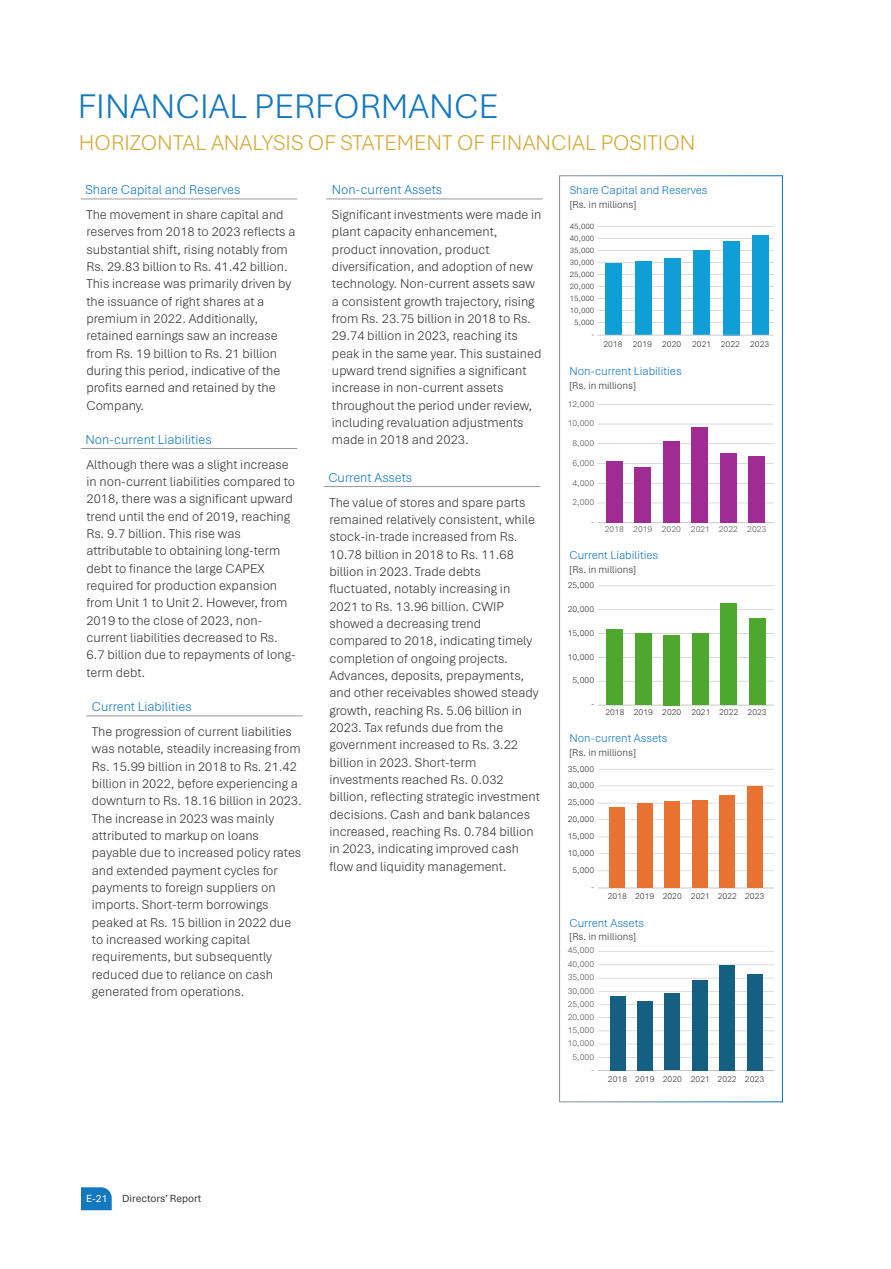
<style>
.page{position:relative;width:891px;height:1269px;background:#fff}
.page>*{position:absolute;margin:0;border:0;box-sizing:border-box;transform-origin:0 0}
.t1{font:300 36px "Aptos";color:#1378bd}
.t2{font:300 22.5px "Aptos";color:#d2ac3b}
.t3{font:300 13.5px/17.4px "Aptos";color:#373435}
.t4{font:300 13.5px "Aptos";color:#1378bd}
.t5{font:300 12px "Aptos";color:#1378bd}
.t6{font:10.8px "Aptos";color:#373435}
.t7{font:10.8px "Aptos";color:#fefefe}
.t8{font:300 10.5px "Aptos";color:#373435}
.t9{font:300 9px "Aptos";color:#373435}
.t10{font:300 9px "Aptos";color:#595959}
.t11{font:300 8.25px "Aptos";color:#373435}
</style>
<div class="page">
<hr style="left:81px;top:199px;width:216px;height:1px;background:#96989a">
<hr style="left:81px;top:448px;width:216px;height:1px;background:#96989a">
<hr style="left:86px;top:715px;width:216px;height:1px;background:#96989a">
<hr style="left:327px;top:199px;width:216px;height:1px;background:#96989a">
<hr style="left:324px;top:486px;width:216px;height:1px;background:#96989a">
<svg style="left:559px;top:175px;width:224px;height:927px"></svg>
<svg style="left:81px;top:1187px;width:31px;height:23px"></svg>
<h1 class="t1" style="left:78px;top:85px;width:422px">FINANCIAL PERFORMANCE</h1>
<h2 class="t2" style="left:79px;top:129px;width:618px">HORIZONTAL ANALYSIS OF STATEMENT OF FINANCIAL POSITION</h2>
<p class="t4" style="left:85px;top:181px;width:157px">Share Capital and Reserves</p>
<p class="t3" style="left:86px;top:206px;width:211px">The movement in share capital and reserves from 2018 to 2023 reflects a substantial shift, rising notably from Rs. 29.83 billion to Rs. 41.42 billion.<br>This increase was primarily driven by the issuance of right shares at a premium in 2022. Additionally, retained earnings saw an increase from Rs. 19 billion to Rs. 21 billion during this period, indicative of the profits earned and retained by the Company.</p>
<p class="t4" style="left:85px;top:431px;width:128px">Non-current Liabilities</p>
<p class="t3" style="left:86px;top:455px;width:211px">Although there was a slight increase in non-current liabilities compared to 2018, there was a significant upward trend until the end of 2019, reaching Rs. 9.7 billion. This rise was attributable to obtaining long-term debt to finance the large CAPEX required for production expansion from Unit 1 to Unit 2. However, from 2019 to the close of 2023, non&shy;current liabilities decreased to Rs.<br>6.7 billion due to repayments of long&shy;term debt.</p>
<p class="t4" style="left:92px;top:698px;width:101px">Current Liabilities</p>
<p class="t3" style="left:92px;top:723px;width:211px">The progression of current liabilities was notable, steadily increasing from Rs. 15.99 billion in 2018 to Rs. 21.42 billion in 2022, before experiencing a downturn to Rs. 18.16 billion in 2023.<br>The increase in 2023 was mainly attributed to markup on loans payable due to increased policy rates and extended payment cycles for payments to foreign suppliers on imports. Short-term borrowings peaked at Rs. 15 billion in 2022 due to increased working capital requirements, but subsequently reduced due to reliance on cash generated from operations.</p>
<p class="t4" style="left:332px;top:181px;width:112px">Non-current Assets</p>
<p class="t3" style="left:332px;top:206px;width:211px">Significant investments were made in plant capacity enhancement, product innovation, product diversification, and adoption of new technology. Non-current assets saw a consistent growth trajectory, rising from Rs. 23.75 billion in 2018 to Rs.<br>29.74 billion in 2023, reaching its peak in the same year. This sustained upward trend signifies a significant increase in non-current assets throughout the period under review, including revaluation adjustments made in 2018 and 2023.</p>
<p class="t4" style="left:328px;top:469px;width:85px">Current Assets</p>
<p class="t3" style="left:329px;top:493px;width:212px">The value of stores and spare parts remained relatively consistent, while stock-in-trade increased from Rs.<br>10.78 billion in 2018 to Rs. 11.68 billion in 2023. Trade debts fluctuated, notably increasing in 2021 to Rs. 13.96 billion. CWIP showed a decreasing trend compared to 2018, indicating timely completion of ongoing projects.<br>Advances, deposits, prepayments, and other receivables showed steady growth, reaching Rs. 5.06 billion in 2023. Tax refunds due from the government increased to Rs. 3.22 billion in 2023. Short-term investments reached Rs. 0.032 billion, reflecting strategic investment decisions. Cash and bank balances increased, reaching Rs. 0.784 billion in 2023, indicating improved cash flow and liquidity management.</p>
<p class="t5" style="left:570px;top:183px;width:139px">Share Capital and Reserves</p>
<p class="t8" style="left:570px;top:198px;width:68px">[Rs. in millions]</p>
<p class="t11" style="left:570px;top:221px;width:26px">45,000</p>
<p class="t11" style="left:570px;top:233px;width:26px">40,000</p>
<p class="t11" style="left:570px;top:245px;width:26px">35,000</p>
<p class="t11" style="left:570px;top:257px;width:26px">30,000</p>
<p class="t11" style="left:570px;top:269px;width:26px">25,000</p>
<p class="t11" style="left:570px;top:281px;width:26px">20,000</p>
<p class="t11" style="left:570px;top:293px;width:26px">15,000</p>
<p class="t11" style="left:570px;top:305px;width:26px">10,000</p>
<p class="t11" style="left:574px;top:317px;width:21px">5,000</p>
<p class="t11" style="left:591px;top:329px;width:4px">-</p>
<p class="t9" style="left:604px;top:339px;width:167px">2018 2019 2020 2021 2022 2023</p>
<p class="t5" style="left:569px;top:364px;width:114px">Non-current Liabilities</p>
<p class="t8" style="left:569px;top:379px;width:68px">[Rs. in millions]</p>
<p class="t10" style="left:568px;top:398px;width:28px">12,000</p>
<p class="t10" style="left:568px;top:418px;width:28px">10,000</p>
<p class="t10" style="left:573px;top:438px;width:23px">8,000</p>
<p class="t10" style="left:573px;top:457px;width:23px">6,000</p>
<p class="t10" style="left:573px;top:477px;width:23px">4,000</p>
<p class="t10" style="left:573px;top:497px;width:23px">2,000</p>
<p class="t10" style="left:591px;top:516px;width:5px">-</p>
<p class="t10" style="left:605px;top:523px;width:163px">2018 2019 2020 2021 2022 2023</p>
<p class="t5" style="left:570px;top:548px;width:90px">Current Liabilities</p>
<p class="t8" style="left:570px;top:563px;width:68px">[Rs. in millions]</p>
<p class="t9" style="left:568px;top:580px;width:28px">25,000</p>
<p class="t9" style="left:568px;top:604px;width:28px">20,000</p>
<p class="t9" style="left:568px;top:628px;width:28px">15,000</p>
<p class="t9" style="left:568px;top:652px;width:28px">10,000</p>
<p class="t9" style="left:573px;top:675px;width:23px">5,000</p>
<p class="t9" style="left:591px;top:699px;width:5px">-</p>
<p class="t9" style="left:605px;top:707px;width:163px">2018 2019 2020 2021 2022 2023</p>
<p class="t5" style="left:569px;top:731px;width:100px">Non-current Assets</p>
<p class="t8" style="left:569px;top:747px;width:68px">[Rs. in millions]</p>
<p class="t9" style="left:568px;top:763px;width:28px">35,000</p>
<p class="t9" style="left:568px;top:780px;width:28px">30,000</p>
<p class="t9" style="left:568px;top:797px;width:28px">25,000</p>
<p class="t9" style="left:568px;top:814px;width:28px">20,000</p>
<p class="t9" style="left:568px;top:831px;width:28px">15,000</p>
<p class="t9" style="left:568px;top:848px;width:28px">10,000</p>
<p class="t9" style="left:573px;top:865px;width:23px">5,000</p>
<p class="t9" style="left:591px;top:882px;width:5px">-</p>
<p class="t9" style="left:608px;top:891px;width:158px">2018 2019 2020 2021 2022 2023</p>
<p class="t5" style="left:570px;top:915px;width:76px">Current Assets</p>
<p class="t8" style="left:570px;top:931px;width:68px">[Rs. in millions]</p>
<p class="t10" style="left:568px;top:945px;width:28px">45,000</p>
<p class="t10" style="left:568px;top:959px;width:28px">40,000</p>
<p class="t10" style="left:568px;top:972px;width:28px">35,000</p>
<p class="t10" style="left:568px;top:985px;width:28px">30,000</p>
<p class="t10" style="left:568px;top:998px;width:28px">25,000</p>
<p class="t10" style="left:568px;top:1012px;width:28px">20,000</p>
<p class="t10" style="left:568px;top:1025px;width:28px">15,000</p>
<p class="t10" style="left:568px;top:1038px;width:28px">10,000</p>
<p class="t10" style="left:573px;top:1051px;width:23px">5,000</p>
<p class="t10" style="left:591px;top:1064px;width:5px">-</p>
<p class="t9" style="left:608px;top:1073px;width:158px">2018 2019 2020 2021 2022 2023</p>
<p class="t7" style="left:86px;top:1192px;width:23px">E-21</p>
<p class="t6" style="left:122px;top:1192px;width:81px">Directors’ Report</p>
</div>
